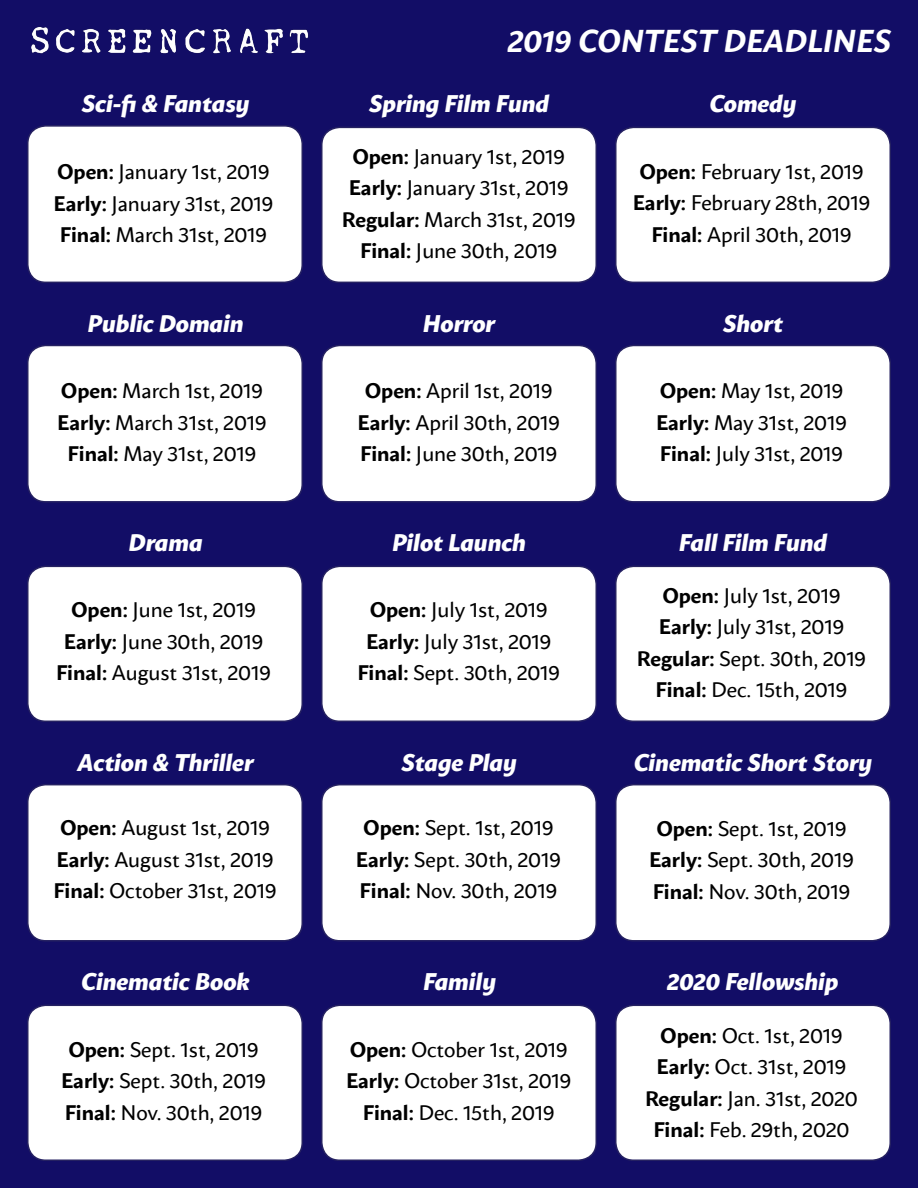
<style>
.page{position:relative;width:918px;height:1188px;background:#120d66}
.page>*{position:absolute;margin:0;border:0;box-sizing:border-box;transform-origin:0 0}
.t1{font:italic 600 31.5px "Mato Sans";color:#fff}
.t2{font:italic 700 24px "Mato Sans";color:#fff}
.t3{font:21px/31.5px "Mato Sans";color:#000;text-align:center}
.s1{font-weight:600}
</style>
<div class="page">
<div style="left:28px;top:126px;width:274px;height:156px;background:#fff;border-radius:18px"></div>
<div style="left:27px;top:125px;width:276px;height:158px;border:2px solid #252161;border-radius:18px"></div>
<div style="left:322px;top:127px;width:274px;height:155px;background:#fff;border-radius:18px"></div>
<div style="left:321px;top:127px;width:276px;height:156px;border:2px solid #252161;border-radius:18px"></div>
<div style="left:616px;top:127px;width:274px;height:155px;background:#fff;border-radius:18px"></div>
<div style="left:615px;top:127px;width:276px;height:156px;border:2px solid #252161;border-radius:18px"></div>
<div style="left:28px;top:345px;width:274px;height:157px;background:#fff;border-radius:18px"></div>
<div style="left:27px;top:345px;width:276px;height:158px;border:2px solid #252161;border-radius:18px"></div>
<div style="left:322px;top:345px;width:274px;height:157px;background:#fff;border-radius:18px"></div>
<div style="left:321px;top:345px;width:276px;height:158px;border:2px solid #252161;border-radius:18px"></div>
<div style="left:616px;top:345px;width:274px;height:157px;background:#fff;border-radius:18px"></div>
<div style="left:615px;top:345px;width:276px;height:158px;border:2px solid #252161;border-radius:18px"></div>
<div style="left:28px;top:566px;width:274px;height:155px;background:#fff;border-radius:18px"></div>
<div style="left:27px;top:566px;width:276px;height:156px;border:2px solid #252161;border-radius:18px"></div>
<div style="left:322px;top:566px;width:274px;height:155px;background:#fff;border-radius:18px"></div>
<div style="left:321px;top:566px;width:276px;height:156px;border:2px solid #252161;border-radius:18px"></div>
<div style="left:616px;top:566px;width:274px;height:155px;background:#fff;border-radius:18px"></div>
<div style="left:615px;top:566px;width:276px;height:156px;border:2px solid #252161;border-radius:18px"></div>
<div style="left:28px;top:785px;width:274px;height:156px;background:#fff;border-radius:18px"></div>
<div style="left:27px;top:784px;width:276px;height:158px;border:2px solid #252161;border-radius:18px"></div>
<div style="left:322px;top:785px;width:274px;height:156px;background:#fff;border-radius:18px"></div>
<div style="left:321px;top:784px;width:276px;height:158px;border:2px solid #252161;border-radius:18px"></div>
<div style="left:616px;top:785px;width:274px;height:156px;background:#fff;border-radius:18px"></div>
<div style="left:615px;top:784px;width:276px;height:158px;border:2px solid #252161;border-radius:18px"></div>
<div style="left:28px;top:1005px;width:274px;height:155px;background:#fff;border-radius:18px"></div>
<div style="left:27px;top:1005px;width:276px;height:156px;border:2px solid #252161;border-radius:18px"></div>
<div style="left:322px;top:1005px;width:274px;height:155px;background:#fff;border-radius:18px"></div>
<div style="left:321px;top:1005px;width:276px;height:156px;border:2px solid #252161;border-radius:18px"></div>
<div style="left:616px;top:1005px;width:274px;height:155px;background:#fff;border-radius:18px"></div>
<div style="left:615px;top:1005px;width:276px;height:156px;border:2px solid #252161;border-radius:18px"></div>
<img style="left:31px;top:27px;width:277px;height:27px">
<p class="t2" style="left:82px;top:90px;width:169px">Sci-fi &amp; Fantasy</p>
<p class="t3" style="left:54px;top:153px;width:221px"><span class="s1">Open:</span> January 1st, 2019<br><span class="s1">Early:</span> January 31st, 2019<br><span class="s1">Final:</span> March 31st, 2019</p>
<p class="t2" style="left:88px;top:309px;width:157px">Public Domain</p>
<p class="t3" style="left:57px;top:372px;width:211px"><span class="s1">Open:</span> March 1st, 2019<br><span class="s1">Early:</span> March 31st, 2019<br><span class="s1">Final:</span> May 31st, 2019</p>
<h1 class="t1" style="left:508px;top:11px;width:384px">2019 CONTEST DEADLINES</h1>
<p class="t2" style="left:369px;top:90px;width:182px">Spring Film Fund</p>
<p class="t3" style="left:342px;top:138px;width:235px"><span class="s1">Open:</span> January 1st, 2019<br><span class="s1">Early:</span> January 31st, 2019<br><span class="s1">Regular:</span> March 31st, 2019<br><span class="s1">Final:</span> June 30th, 2019</p>
<p class="t2" style="left:423px;top:309px;width:74px">Horror</p>
<p class="t3" style="left:357px;top:372px;width:204px"><span class="s1">Open:</span> April 1st, 2019<br><span class="s1">Early:</span> April 30th, 2019<br><span class="s1">Final:</span> June 30th, 2019</p>
<p class="t2" style="left:709px;top:90px;width:89px">Comedy</p>
<p class="t3" style="left:633px;top:153px;width:239px"><span class="s1">Open:</span> February 1st, 2019<br><span class="s1">Early:</span> February 28th, 2019<br><span class="s1">Final:</span> April 30th, 2019</p>
<p class="t2" style="left:723px;top:309px;width:62px">Short</p>
<p class="t3" style="left:656px;top:372px;width:192px;text-align:left"><span class="s1">Open:</span> May 1st, 2019<br><span class="s1">Early:</span> May 31st, 2019<br><span class="s1">Final:</span> July 31st, 2019</p>
<p class="t2" style="left:129px;top:529px;width:76px">Drama</p>
<p class="t2" style="left:392px;top:529px;width:135px">Pilot Launch</p>
<p class="t3" style="left:56px;top:592px;width:216px"><span class="s1">Open:</span> June 1st, 2019<br><span class="s1">Early:</span> June 30th, 2019<br><span class="s1">Final:</span> August 31st, 2019</p>
<p class="t3" style="left:357px;top:592px;width:204px"><span class="s1">Open:</span> July 1st, 2019<br><span class="s1">Early:</span> July 31st, 2019<br><span class="s1">Final:</span> Sept. 30th, 2019</p>
<p class="t2" style="left:679px;top:529px;width:150px">Fall Film Fund</p>
<p class="t3" style="left:637px;top:577px;width:231px"><span class="s1">Open:</span> July 1st, 2019<br><span class="s1">Early:</span> July 31st, 2019<br><span class="s1">Regular:</span> Sept. 30th, 2019<br><span class="s1">Final:</span> Dec. 15th, 2019</p>
<p class="t2" style="left:78px;top:748px;width:177px">Action &amp; Thriller</p>
<p class="t3" style="left:53px;top:810px;width:225px"><span class="s1">Open:</span> August 1st, 2019<br><span class="s1">Early:</span> August 31st, 2019<br><span class="s1">Final:</span> October 31st, 2019</p>
<p class="t2" style="left:81px;top:968px;width:170px">Cinematic Book</p>
<p class="t3" style="left:61px;top:1031px;width:206px"><span class="s1">Open:</span> Sept. 1st, 2019<br><span class="s1">Early:</span> Sept. 30th, 2019<br><span class="s1">Final:</span> Nov. 30th, 2019</p>
<p class="t2" style="left:401px;top:748px;width:117px">Stage Play</p>
<p class="t2" style="left:634px;top:748px;width:240px">Cinematic Short Story</p>
<p class="t3" style="left:356px;top:810px;width:206px"><span class="s1">Open:</span> Sept. 1st, 2019<br><span class="s1">Early:</span> Sept. 30th, 2019<br><span class="s1">Final:</span> Nov. 30th, 2019</p>
<p class="t3" style="left:649px;top:810px;width:206px"><span class="s1">Open:</span> Sept. 1st, 2019<br><span class="s1">Early:</span> Sept. 30th, 2019<br><span class="s1">Final:</span> Nov. 30th, 2019</p>
<p class="t2" style="left:423px;top:968px;width:74px">Family</p>
<p class="t2" style="left:668px;top:968px;width:172px">2020 Fellowship</p>
<p class="t3" style="left:346px;top:1031px;width:227px"><span class="s1">Open:</span> October 1st, 2019<br><span class="s1">Early:</span> October 31st, 2019<br><span class="s1">Final:</span> Dec. 15th, 2019</p>
<p class="t3" style="left:645px;top:1017px;width:215px"><span class="s1">Open:</span> Oct. 1st, 2019<br><span class="s1">Early:</span> Oct. 31st, 2019<br><span class="s1">Regular:</span> Jan. 31st, 2020<br><span class="s1">Final:</span> Feb. 29th, 2020</p>
</div>
